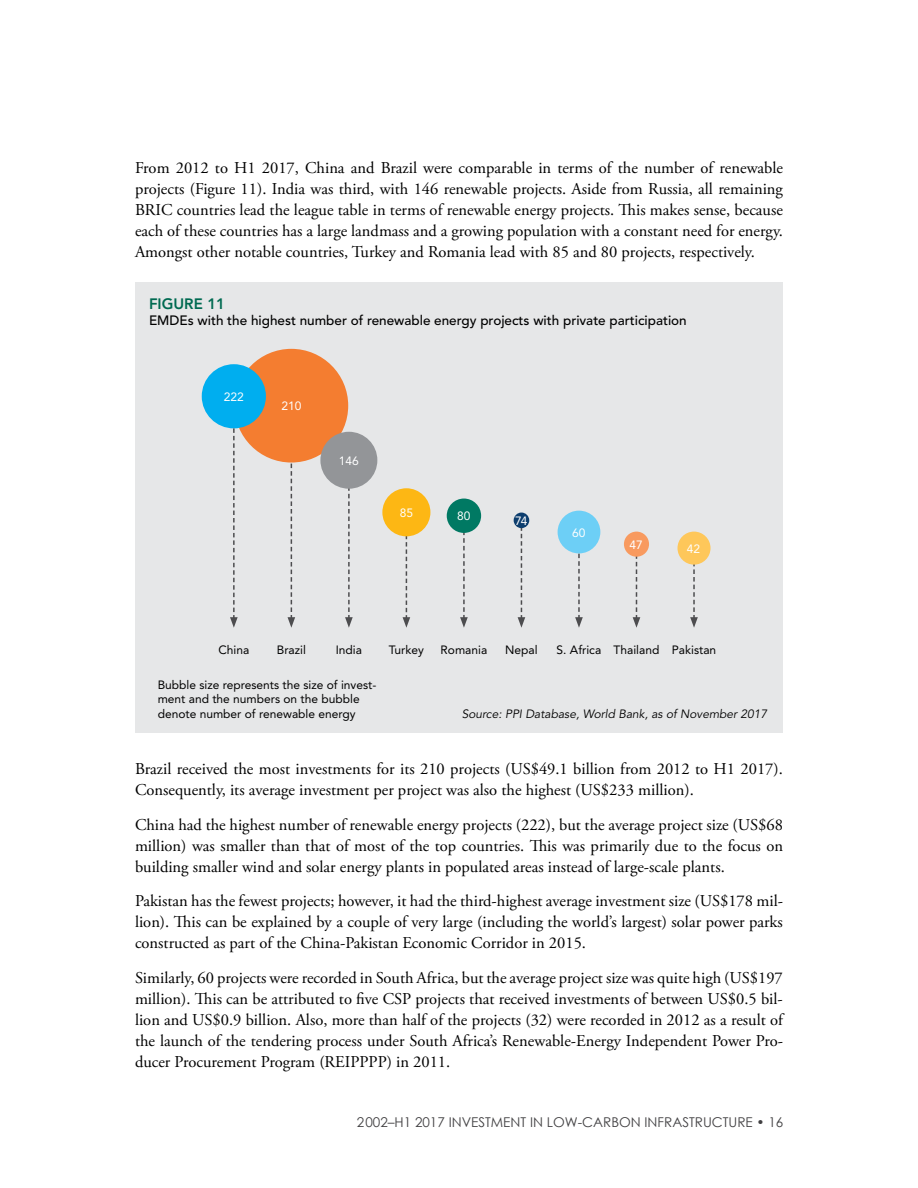
<style>
.page{position:relative;width:918px;height:1188px;background:#fff}
.page>*{position:absolute;margin:0;border:0;box-sizing:border-box;transform-origin:0 0}
.t1{font:16.5px/21px "Adobe Garamond Pro";color:#000;text-align:justify}
.t2{font:800 15px "Avenir LT Std";color:#006a51}
.t3{font:500 13.5px "Avenir LT Std";color:#000}
.t4{font:13.5px "Century Gothic";color:#414042}
.t5{font:12px/14.4px "Avenir LT Std";color:#000}
.t6{font:italic 12px "Avenir LT Std";color:#000}
.t7{font:12px "Avenir LT Std";color:#fff}
</style>
<div class="page">
<div style="left:135px;top:282px;width:648px;height:451px;background:#e6e7e8"></div>
<svg style="left:288px;top:463px;width:7px;height:165px"></svg>
<div style="left:235px;top:349px;width:113px;height:114px;background:#f47d30;border-radius:50%"></div>
<div style="left:202px;top:364px;width:64px;height:64px;background:#00aeef;border-radius:50%"></div>
<svg style="left:230px;top:428px;width:8px;height:200px"></svg>
<svg style="left:345px;top:489px;width:8px;height:139px"></svg>
<div style="left:320px;top:432px;width:57px;height:57px;background:#939598;border-radius:50%"></div>
<svg style="left:403px;top:536px;width:7px;height:92px"></svg>
<div style="left:382px;top:488px;width:48px;height:48px;background:#fdb714;border-radius:50%"></div>
<svg style="left:460px;top:533px;width:8px;height:95px"></svg>
<div style="left:447px;top:499px;width:34px;height:34px;background:#007963;border-radius:50%"></div>
<svg style="left:518px;top:527px;width:7px;height:101px"></svg>
<div style="left:514px;top:513px;width:15px;height:15px;background:#0d3e6e;border-radius:50%"></div>
<svg style="left:633px;top:557px;width:7px;height:71px"></svg>
<div style="left:624px;top:532px;width:25px;height:25px;background:#f89a5f;border-radius:50%"></div>
<svg style="left:690px;top:565px;width:8px;height:63px"></svg>
<div style="left:678px;top:532px;width:33px;height:33px;background:#fec75a;border-radius:50%"></div>
<svg style="left:575px;top:553px;width:8px;height:75px"></svg>
<div style="left:558px;top:511px;width:42px;height:42px;background:#6dcff6;border-radius:50%"></div>
<p class="t1" style="left:135px;top:158px;width:650px">From 2012 to H1 2017, China and Brazil were comparable in terms of the number of renewable projects (Figure 11). India was third, with 146 renewable projects. Aside from Russia, all remaining BRIC countries lead the league table in terms of renewable energy projects. This makes sense, because each of these countries has a large landmass and a growing population with a constant need for energy.<br>Amongst other notable countries, Turkey and Romania lead with 85 and 80 projects, respectively.</p>
<p class="t2" style="left:149px;top:295px;width:78px">FIGURE 11</p>
<p class="t3" style="left:149px;top:312px;width:539px">EMDEs with the highest number of renewable energy projects with private participation</p>
<p class="t7" style="left:224px;top:390px;width:22px">222</p>
<p class="t7" style="left:281px;top:399px;width:22px">210</p>
<p class="t7" style="left:339px;top:454px;width:22px">146</p>
<p class="t7" style="left:400px;top:506px;width:15px">85</p>
<p class="t7" style="left:457px;top:509px;width:15px">80</p>
<p class="t7" style="left:515px;top:514px;width:14px">74</p>
<p class="t7" style="left:572px;top:525px;width:15px">60</p>
<p class="t7" style="left:629px;top:538px;width:15px">47</p>
<p class="t7" style="left:687px;top:542px;width:15px">42</p>
<p class="t5" style="left:218px;top:643px;width:32px">China</p>
<p class="t5" style="left:277px;top:643px;width:31px">Brazil</p>
<p class="t5" style="left:336px;top:643px;width:28px">India</p>
<p class="t5" style="left:389px;top:643px;width:37px">Turkey</p>
<p class="t5" style="left:441px;top:643px;width:48px">Romania</p>
<p class="t5" style="left:505px;top:643px;width:34px">Nepal</p>
<p class="t5" style="left:557px;top:643px;width:46px">S. Africa</p>
<p class="t5" style="left:614px;top:643px;width:47px">Thailand</p>
<p class="t5" style="left:672px;top:643px;width:46px">Pakistan</p>
<p class="t5" style="left:158px;top:678px;width:220px">Bubble size represents the size of invest&shy;ment and the numbers on the bubble denote number of renewable energy</p>
<p class="t6" style="left:462px;top:707px;width:307px">Source: PPI Database, World Bank, as of November 2017</p>
<p class="t1" style="left:135px;top:759px;width:649px">Brazil received the most investments for its 210 projects (US$49.1 billion from 2012 to H1 2017).<br>Consequently, its average investment per project was also the highest (US$233 million).</p>
<p class="t1" style="left:135px;top:815px;width:650px">China had the highest number of renewable energy projects (222), but the average project size (US$68 million) was smaller than that of most of the top countries. This was primarily due to the focus on building smaller wind and solar energy plants in populated areas instead of large-scale plants.</p>
<p class="t1" style="left:135px;top:891px;width:650px">Pakistan has the fewest projects; however, it had the third-highest average investment size (US$178 mil&shy;lion). This can be explained by a couple of very large (including the world’s largest) solar power parks constructed as part of the China-Pakistan Economic Corridor in 2015.</p>
<p class="t1" style="left:135px;top:968px;width:650px">Similarly, 60 projects were recorded in South Africa, but the average project size was quite high (US$197 million). This can be attributed to five CSP projects that received investments of between US$0.5 bil&shy;lion and US$0.9 billion. Also, more than half of the projects (32) were recorded in 2012 as a result of the launch of the tendering process under South Africa’s Renewable-Energy Independent Power Pro&shy;ducer Procurement Program (REIPPPP) in 2011.</p>
<p class="t4" style="left:357px;top:1113px;width:428px">2002–H1 2017 INVESTMENT IN LOW-CARBON INFRASTRUCTURE • 16</p>
</div>
